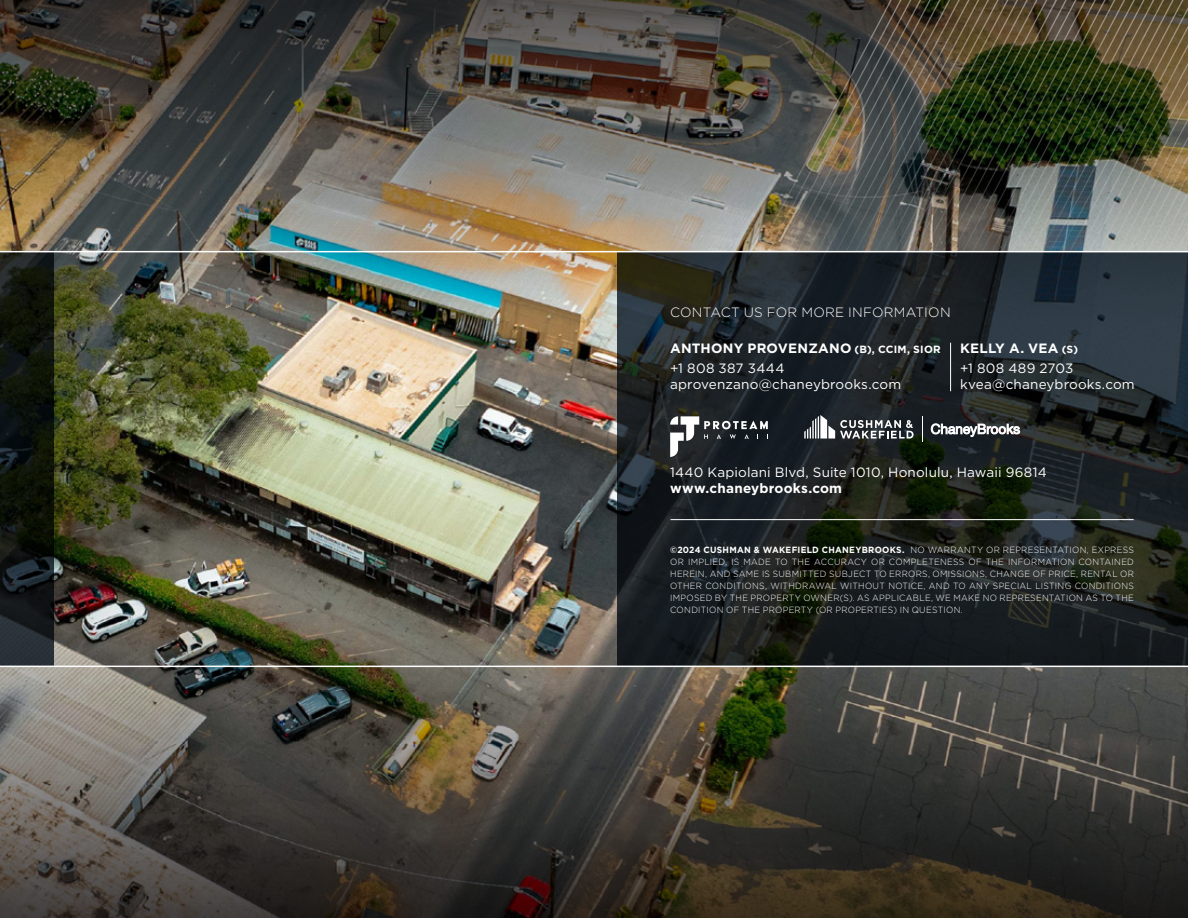
<style>
.page{position:relative;width:1188px;height:918px;background:#fff}
.page>*{position:absolute;margin:0;border:0;box-sizing:border-box;transform-origin:0 0}
.t1{font:13.5px/19.5px "Gotham";letter-spacing:.01em;color:#fff}
.t2{font:700 13.5px/19.5px "Gotham";letter-spacing:.015em;color:#fff}
.t3{font:300 13.5px "Gotham";letter-spacing:.02em;color:#fff}
.t4{font:300 9px/12px "Gotham";letter-spacing:.03em;color:#fff;text-align:justify;scale:.95 1}
.s1{font-size:10.5px}
.s2{font-weight:400}
.s3{font-weight:700}
.s4{font-weight:700;font-size:10.5px}
</style>
<div class="page">
<img style="left:54px;top:335px;width:563px;height:245px">
<img style="left:0;top:580px;width:1188px;height:338px">
<img style="left:0;top:0;width:617px;height:335px">
<svg style="left:564px;top:0;width:7px;height:316px;background:#867a6c"></svg>
<img style="left:571px;top:0;width:49px;height:316px">
<svg style="left:620px;top:0;width:97px;height:251px;background:#716961"></svg>
<img style="left:717px;top:0;width:107px;height:251px">
<img style="left:824px;top:0;width:234px;height:251px">
<img style="left:1058px;top:0;width:130px;height:251px">
<svg style="left:617px;top:252px;width:571px;height:414px;background:#1e2425"></svg>
<svg style="left:0;top:252px;width:54px;height:414px;background:#121713"></svg>
<hr style="left:671px;top:519px;width:463px;height:1px;background:#fff">
<hr style="left:950px;top:343px;width:1px;height:48px;background:#fff">
<hr style="left:0;top:251px;width:1188px;height:1px;background:#fff">
<hr style="left:0;top:666px;width:1188px;height:1px;background:#fff">
<svg style="left:922px;top:416px;width:1px;height:26px"></svg>
<svg style="left:804px;top:415px;width:110px;height:24px"></svg>
<svg style="left:931px;top:423px;width:89px;height:14px"></svg>
<svg style="left:670px;top:416px;width:98px;height:41px;background:#494d51"></svg>
<h1 class="t3" style="left:670px;top:304px;width:282px">CONTACT US FOR MORE INFORMATION</h1>
<h1 class="t2" style="left:670px;top:339px;width:272px">ANTHONY PROVENZANO <span class="s1">(B), CCIM, SIOR </span><span class="s2">+1 808 387 3444</span></h1>
<h1 class="t1" style="left:670px;top:374px;width:233px">aprovenzano@chaneybrooks.com</h1>
<h1 class="t1" style="left:960px;top:338px;width:120px"><span class="s3">KELLY A. VEA</span> <span class="s4">(S) </span>+1 808 489 2703</h1>
<h1 class="t1" style="left:960px;top:374px;width:176px">kvea@chaneybrooks.com</h1>
<h1 class="t1" style="left:670px;top:462px;width:378px">1440 Kapiolani Blvd, Suite 1010, Honolulu, Hawaii 96814</h1>
<h1 class="t2" style="left:670px;top:478px;width:173px">www.chaneybrooks.com</h1>
<p class="t4" style="left:670px;top:544px;width:490px"><span class="s3">©2024 CUSHMAN &amp; WAKEFIELD CHANEYBROOKS.</span> NO WARRANTY OR REPRESENTATION, EXPRESS OR IMPLIED, IS MADE TO THE ACCURACY OR COMPLETENESS OF THE INFORMATION CONTAINED HEREIN, AND SAME IS SUBMITTED SUBJECT TO ERRORS, OMISSIONS, CHANGE OF PRICE, RENTAL OR OTHER CONDITIONS, WITHDRAWAL WITHOUT NOTICE, AND TO ANY SPECIAL LISTING CONDITIONS IMPOSED BY THE PROPERTY OWNER(S). AS APPLICABLE, WE MAKE NO REPRESENTATION AS TO THE CONDITION OF THE PROPERTY (OR PROPERTIES) IN QUESTION.</p>
</div>
